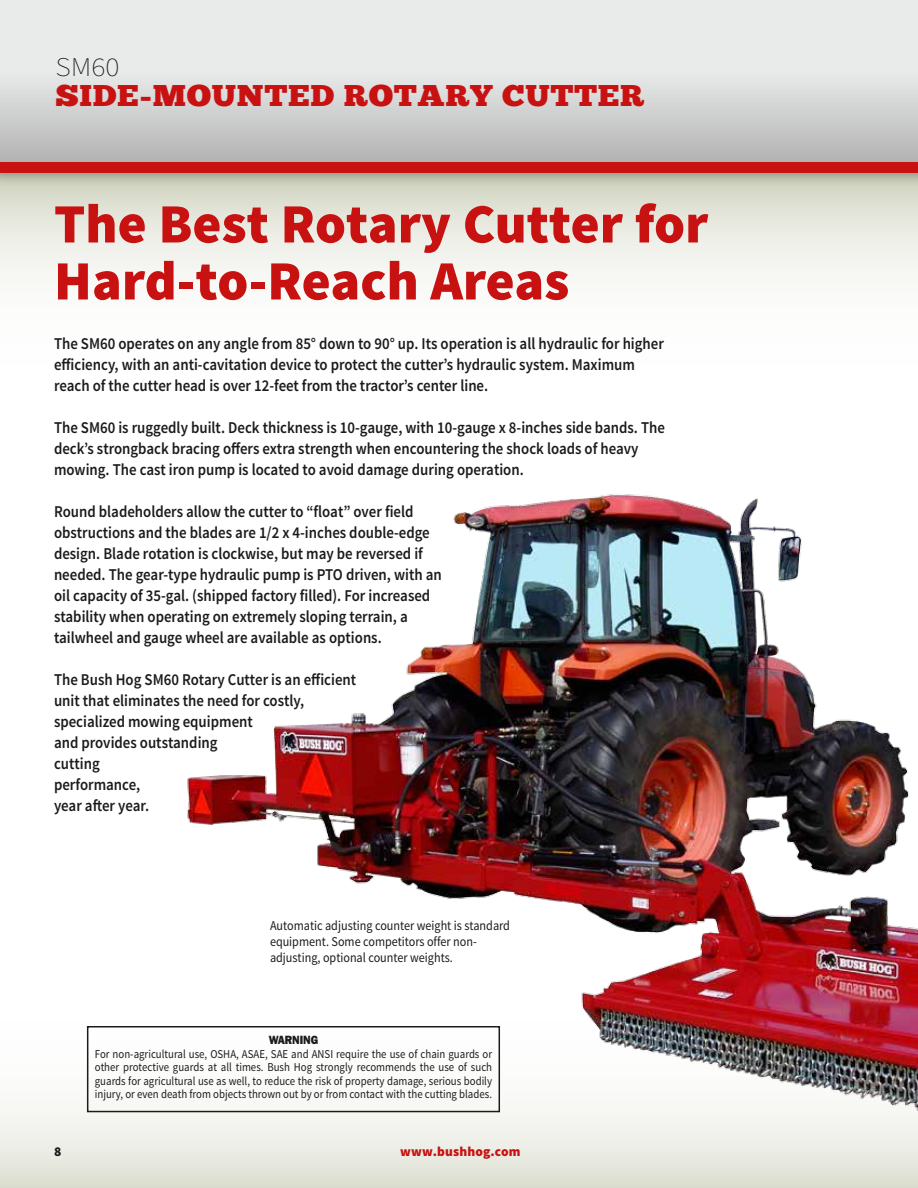
<style>
.page{position:relative;width:918px;height:1188px;background:#fff}
.page>*{position:absolute;margin:0;border:0;box-sizing:border-box;transform-origin:0 0}
.t1{font:900 55.5px/57px "Source Sans Pro";color:#c71211}
.t2{font:30px "Chunk Five";letter-spacing:.02em;color:#c71211;scale:1.1 1}
.t3{font:200 27px "Source Sans Pro";color:#1c1b1a;scale:1.1 1}
.t4{font:600 16.5px/21px "Source Sans Pro";color:#1c1b1a;scale:.9 1}
.t5{font:13.5px/16.2px "Source Sans Pro";color:#1c1b1a;scale:.9 1}
.t6{font:900 13.5px "Source Sans Pro";letter-spacing:.01em;color:#c71211}
.t7{font:900 13.5px "Source Sans Pro";color:#1c1b1a}
.t8{font:12px/13.5px "Source Sans Pro";color:#1c1b1a;text-align:justify;scale:.9 1}
.t9{font:800 12px "Franklin Gothic";color:#1c1b1a;scale:.9 1}
</style>
<div class="page">
<svg style="left:0;top:1026px;width:918px;height:162px"></svg>
<svg style="left:0;top:186px;width:917px;height:92px"></svg>
<hr style="left:917px;top:166px;width:1px;height:326px;background:#687232">
<div style="left:0;top:0;width:918px;height:186px;background:#1c1b1a;opacity:.4"></div>
<div style="left:0;top:0;width:918px;height:166px;background:#e9eaea"></div>
<svg style="left:0;top:89px;width:918px;height:73px;background:#c8c8c8"></svg>
<img style="left:169px;top:461px;width:749px;height:706px">
<div style="left:87px;top:1026px;width:413px;height:86px;border:2px solid #1c1b1a"></div>
<div style="left:0;top:162px;width:918px;height:11px;background:#c71211"></div>
<h3 class="t3" style="left:56px;top:51px;width:60px">SM60</h3>
<h2 class="t2" style="left:56px;top:81px;width:537px">SIDE-MOUNTED ROTARY CUTTER</h2>
<h1 class="t1" style="left:54px;top:198px;width:656px">The Best Rotary Cutter for<br>Hard-to-Reach Areas</h1>
<p class="t4" style="left:54px;top:334px;width:679px">The SM60 operates on any angle from 85° down to 90° up. Its operation is all hydraulic for higher efficiency, with an anti-cavitation device to protect the cutter’s hydraulic system. Maximum reach of the cutter head is over 12-feet from the tractor’s center line.</p>
<p class="t4" style="left:54px;top:418px;width:680px">The SM60 is ruggedly built. Deck thickness is 10-gauge, with 10-gauge x 8-inches side bands. The deck’s strongback bracing offers extra strength when encountering the shock loads of heavy mowing. The cast iron pump is located to avoid damage during operation.</p>
<p class="t4" style="left:54px;top:502px;width:432px">Round bladeholders allow the cutter to “float” over field obstructions and the blades are 1/2 x 4-inches double-edge design. Blade rotation is clockwise, but may be reversed if needed. The gear-type hydraulic pump is PTO driven, with an oil capacity of 35-gal. (shipped factory filled). For increased stability when operating on extremely sloping terrain, a tailwheel and gauge wheel are available as options.</p>
<p class="t4" style="left:54px;top:670px;width:337px">The Bush Hog SM60 Rotary Cutter is an efficient unit that eliminates the need for costly, specialized mowing equipment<br>and provides outstanding<br>cutting<br>performance,<br>year after year.</p>
<p class="t5" style="left:270px;top:917px;width:268px">Automatic adjusting counter weight is standard equipment. Some competitors offer non&shy;adjusting, optional counter weights.</p>
<p class="t9" style="left:269px;top:1033px;width:56px">WARNING</p>
<p class="t8" style="left:95px;top:1047px;width:443px">For non-agricultural use, OSHA, ASAE, SAE and ANSI require the use of chain guards or other protective guards at all times. Bush Hog strongly recommends the use of such guards for agricultural use as well, to reduce the risk of property damage, serious bodily injury, or even death from objects thrown out by or from contact with the cutting blades.</p>
<p class="t7" style="left:54px;top:1143px;width:9px">8</p>
<p class="t6" style="left:400px;top:1143px;width:122px">www.bushhog.com</p>
</div>
